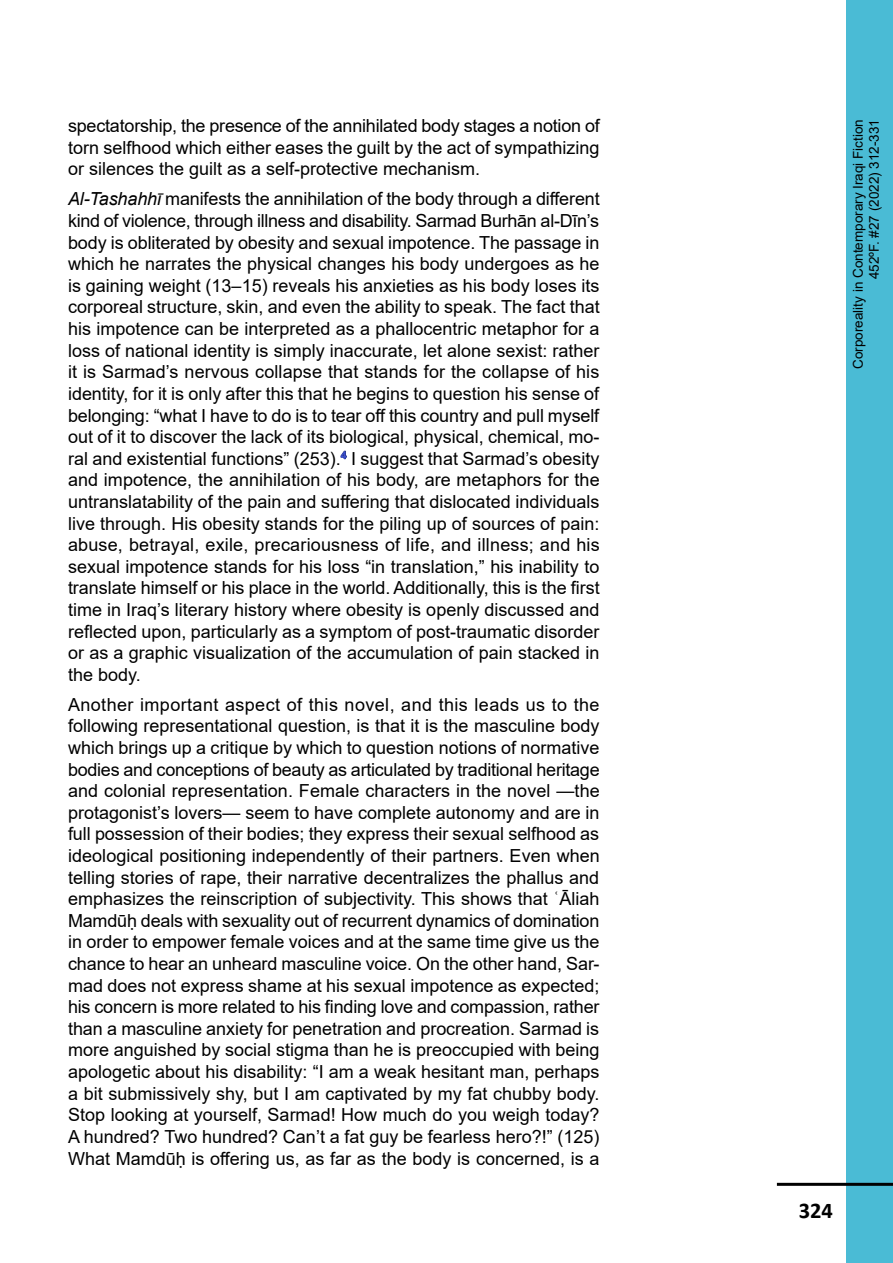
<style>
.page{position:relative;width:893px;height:1263px;background:#fff}
.page>*{position:absolute;margin:0;border:0;box-sizing:border-box;transform-origin:0 0}
.t1{font:700 22.5px "Calibri";color:#000}
.t2{font:18px/21.6px "Arial";color:#000;text-align:justify}
.t3{font:13.5px/16.2px "Arial";color:#000;text-align:right}
.s1{font-style:italic}
</style>
<div class="page">
<div style="left:846px;top:0;width:47px;height:1263px;background:#4abbd5"></div>
<hr style="left:777px;top:1183px;width:116px;height:3px;background:#000">
<p class="t2" style="left:68px;top:115px;width:533px">spectatorship, the presence of the annihilated body stages a notion of torn selfhood which either eases the guilt by the act of sympathizing or silences the guilt as a self-protective mechanism.</p>
<p class="t2" style="left:68px;top:188px;width:533px"><span class="s1">Al-Tashahhī</span> manifests the annihilation of the body through a different kind of violence, through illness and disability. Sarmad Burhān al-Dīn’s body is obliterated by obesity and sexual impotence. The passage in which he narrates the physical changes his body undergoes as he is gaining weight (13–15) reveals his anxieties as his body loses its corporeal structure, skin, and even the ability to speak. The fact that his impotence can be interpreted as a phallocentric metaphor for a loss of national identity is simply inaccurate, let alone sexist: rather it is Sarmad’s nervous collapse that stands for the collapse of his identity, for it is only after this that he begins to question his sense of belonging: “what I have to do is to tear off this country and pull myself out of it to discover the lack of its biological, physical, chemical, mo&shy;ral and existential functions” (253).<sup>4</sup> I suggest that Sarmad’s obesity and impotence, the annihilation of his body, are metaphors for the untranslatability of the pain and suffering that dislocated individuals live through. His obesity stands for the piling up of sources of pain: abuse, betrayal, exile, precariousness of life, and illness; and his sexual impotence stands for his loss “in translation,” his inability to translate himself or his place in the world. Additionally, this is the first time in Iraq’s literary history where obesity is openly discussed and reflected upon, particularly as a symptom of post-traumatic disorder or as a graphic visualization of the accumulation of pain stacked in the body.</p>
<p class="t2" style="left:68px;top:694px;width:533px">Another important aspect of this novel, and this leads us to the following representational question, is that it is the masculine body which brings up a critique by which to question notions of normative bodies and conceptions of beauty as articulated by traditional heritage and colonial representation. Female characters in the novel —the protagonist’s lovers— seem to have complete autonomy and are in full possession of their bodies; they express their sexual selfhood as ideological positioning independently of their partners. Even when telling stories of rape, their narrative decentralizes the phallus and emphasizes the reinscription of subjectivity. This shows that ʿĀliah Mamdūḥ deals with sexuality out of recurrent dynamics of domination in order to empower female voices and at the same time give us the chance to hear an unheard masculine voice. On the other hand, Sar&shy;mad does not express shame at his sexual impotence as expected; his concern is more related to his finding love and compassion, rather than a masculine anxiety for penetration and procreation. Sarmad is more anguished by social stigma than he is preoccupied with being apologetic about his disability: “I am a weak hesitant man, perhaps a bit submissively shy, but I am captivated by my fat chubby body.<br>Stop looking at yourself, Sarmad! How much do you weigh today?<br>A hundred? Two hundred? Can’t a fat guy be fearless hero?!” (125)<br>What Mamdūḥ is offering us, as far as the body is concerned, is a</p>
<p class="t3" style="left:850px;top:369px;width:251px;rotate:-90deg">Corporeality in Contemporary Iraqi Fiction<br>452ºF. #27 (2022) 312-331</p>
<p class="t1" style="left:799px;top:1195px;width:36px">324</p>
</div>
